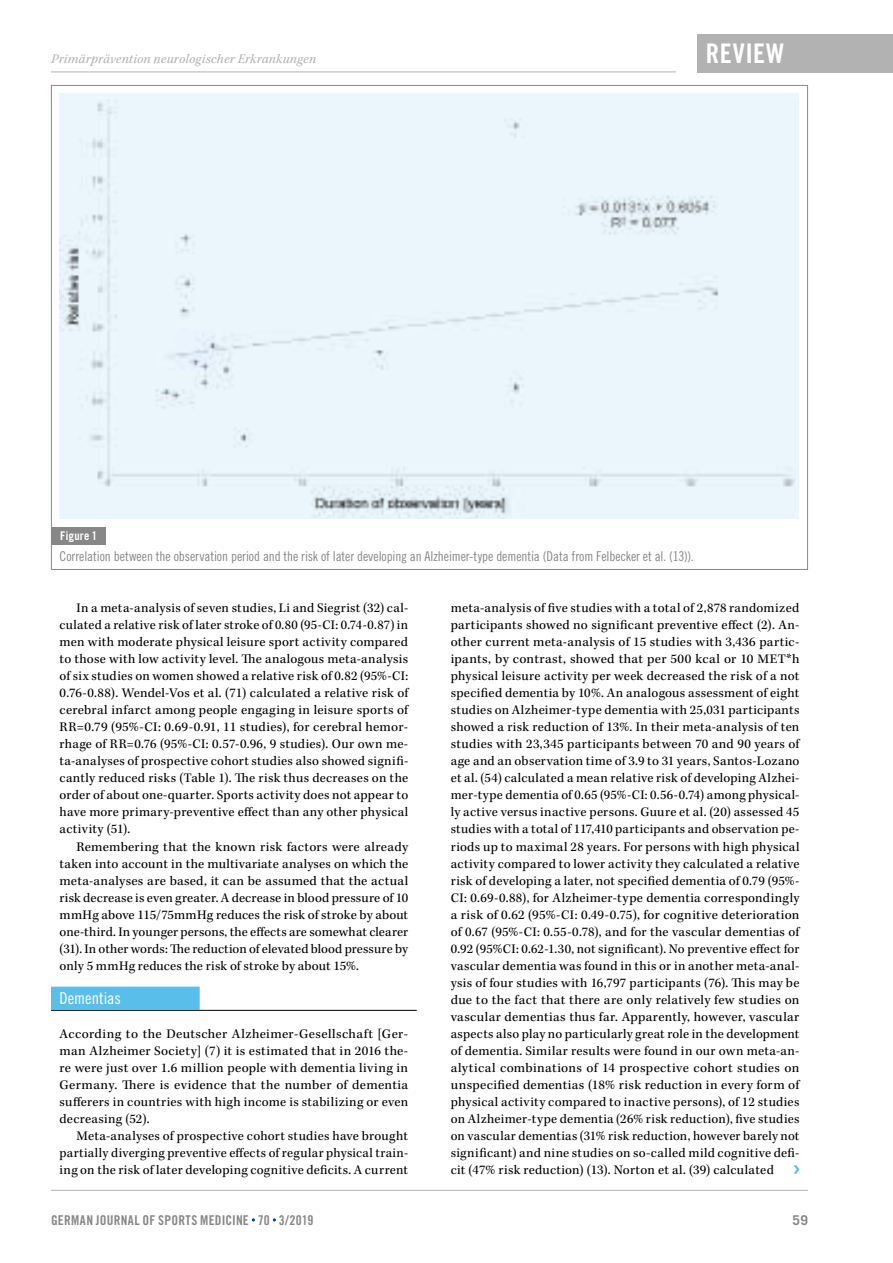
<style>
.page{position:relative;width:893px;height:1263px;background:#fff}
.page>*{position:absolute;margin:0;border:0;box-sizing:border-box;transform-origin:0 0}
.t1{font:27px "Trade Gothic LT Std Bd Cn 20";color:#fff}
.t2{font:16.5px "Trade Gothic LT Std Cn 18";color:#fff}
.t3{font:13.5px/17px "Kepler Std";letter-spacing:.02em;color:#000;text-align:justify}
.t4{font:13.5px "Trade Gothic LT Std Cn 18";letter-spacing:-.005em;color:#878787}
.t5{font:italic 13.5px "Kepler Std";letter-spacing:.015em;color:#b3b2b2}
.t6{font:13.5px "Trade Gothic LT Std Bd Cn 20";letter-spacing:.015em;color:#878787}
.t7{font:700 13.5px "Trade Gothic LT Std";color:#878787}
.t8{font:12px "Trade Gothic LT Std Bd Cn 20";letter-spacing:.02em;color:#fff}
</style>
<div class="page">
<div style="left:697px;top:34px;width:196px;height:38px;background:#b3b2b2"></div>
<hr style="left:51px;top:72px;width:625px;height:1px;background:#b3b2b2">
<hr style="left:51px;top:1190px;width:757px;height:1px;background:#b3b2b2">
<svg style="left:793px;top:1165px;width:6px;height:9px"></svg>
<hr style="left:51px;top:1010px;width:366px;height:1px;background:#000">
<div style="left:51px;top:987px;width:149px;height:23px;background:#59bee9"></div>
<div style="left:52px;top:527px;width:54px;height:17px;background:#878787"></div>
<div style="left:60px;top:100px;width:739px;height:419px;background:#eaf5fc"></div>
<p class="t5" style="left:51px;top:51px;width:267px">Primärprävention neurologischer Erkrankungen</p>
<h1 class="t1" style="left:706px;top:37px;width:80px">REVIEW</h1>
<p class="t8" style="left:60px;top:529px;width:39px">FIGURE 1</p>
<p class="t4" style="left:60px;top:548px;width:636px">Correlation between the observation period and the risk of later developing an Alzheimer-type dementia (Data from Felbecker et al. (13)).</p>
<p class="t3" style="left:60px;top:600px;width:350px;text-indent:17px">In a meta-analysis of seven studies, Li and Siegrist (32) cal&shy;culated a relative risk of later stroke of 0.80 (95-CI: 0.74-0.87) in men with moderate physical leisure sport activity compared to those with low activity level. The analogous meta-analysis of six studies on women showed a relative risk of 0.82 (95%-CI:<br>0.76-0.88). Wendel-Vos et al. (71) calculated a relative risk of cerebral infarct among people engaging in leisure sports of RR=0.79 (95%-CI: 0.69-0.91, 11 studies), for cerebral hemor&shy;rhage of RR=0.76 (95%-CI: 0.57-0.96, 9 studies). Our own me&shy;ta-analyses of prospective cohort studies also showed signifi&shy;cantly reduced risks (Table 1). The risk thus decreases on the order of about one-quarter. Sports activity does not appear to have more primary-preventive effect than any other physical activity (51).</p>
<p class="t3" style="left:60px;top:838px;width:350px;text-indent:17px">Remembering that the known risk factors were already taken into account in the multivariate analyses on which the meta-analyses are based, it can be assumed that the actual risk decrease is even greater. A decrease in blood pressure of 10 mmHg above 115/75mmHg reduces the risk of stroke by about one-third. In younger persons, the effects are somewhat clearer (31). In other words: The reduction of elevated blood pressure by only 5 mmHg reduces the risk of stroke by about 15%.</p>
<p class="t2" style="left:60px;top:988px;width:63px">Dementias</p>
<p class="t3" style="left:60px;top:1025px;width:350px">According to the Deutscher Alzheimer-Gesellschaft [Ger&shy;man Alzheimer Society] (7) it is estimated that in 2016 the&shy;re were just over 1.6 million people with dementia living in Germany. There is evidence that the number of dementia sufferers in countries with high income is stabilizing or even decreasing (52).</p>
<p class="t3" style="left:60px;top:1127px;width:350px;text-indent:17px">Meta-analyses of prospective cohort studies have brought partially diverging preventive effects of regular physical train&shy;ing on the risk of later developing cognitive deficits. A current</p>
<p class="t3" style="left:451px;top:600px;width:350px">meta-analysis of five studies with a total of 2,878 randomized participants showed no significant preventive effect (2). An&shy;other current meta-analysis of 15 studies with 3,436 partic&shy;ipants, by contrast, showed that per 500 kcal or 10 MET*h physical leisure activity per week decreased the risk of a not specified dementia by 10%. An analogous assessment of eight studies on Alzheimer-type dementia with 25,031 participants showed a risk reduction of 13%. In their meta-analysis of ten studies with 23,345 participants between 70 and 90 years of age and an observation time of 3.9 to 31 years, Santos-Lozano et al. (54) calculated a mean relative risk of developing Alzhei&shy;mer-type dementia of 0.65 (95%-CI: 0.56-0.74) among physical&shy;ly active versus inactive persons. Guure et al. (20) assessed 45 studies with a total of 117,410 participants and observation pe&shy;riods up to maximal 28 years. For persons with high physical activity compared to lower activity they calculated a relative risk of developing a later, not specified dementia of 0.79 (95%- CI: 0.69-0.88), for Alzheimer-type dementia correspondingly a risk of 0.62 (95%-CI: 0.49-0.75), for cognitive deterioration of 0.67 (95%-CI: 0.55-0.78), and for the vascular dementias of 0.92 (95%CI: 0.62-1.30, not significant). No preventive effect for vascular dementia was found in this or in another meta-anal&shy;ysis of four studies with 16,797 participants (76). This may be due to the fact that there are only relatively few studies on vascular dementias thus far. Apparently, however, vascular aspects also play no particularly great role in the development of dementia. Similar results were found in our own meta-an&shy;alytical combinations of 14 prospective cohort studies on unspecified dementias (18% risk reduction in every form of physical activity compared to inactive persons), of 12 studies on Alzheimer-type dementia (26% risk reduction), five studies on vascular dementias (31% risk reduction, however barely not significant) and nine studies on so-called mild cognitive defi&shy;cit (47% risk reduction) (13). Norton et al. (39) calculated</p>
<p class="t6" style="left:51px;top:1212px;width:264px">GERMAN JOURNAL OF SPORTS MEDICINE 70 3/2019</p>
<p class="t7" style="left:792px;top:1211px;width:17px">59</p>
</div>
